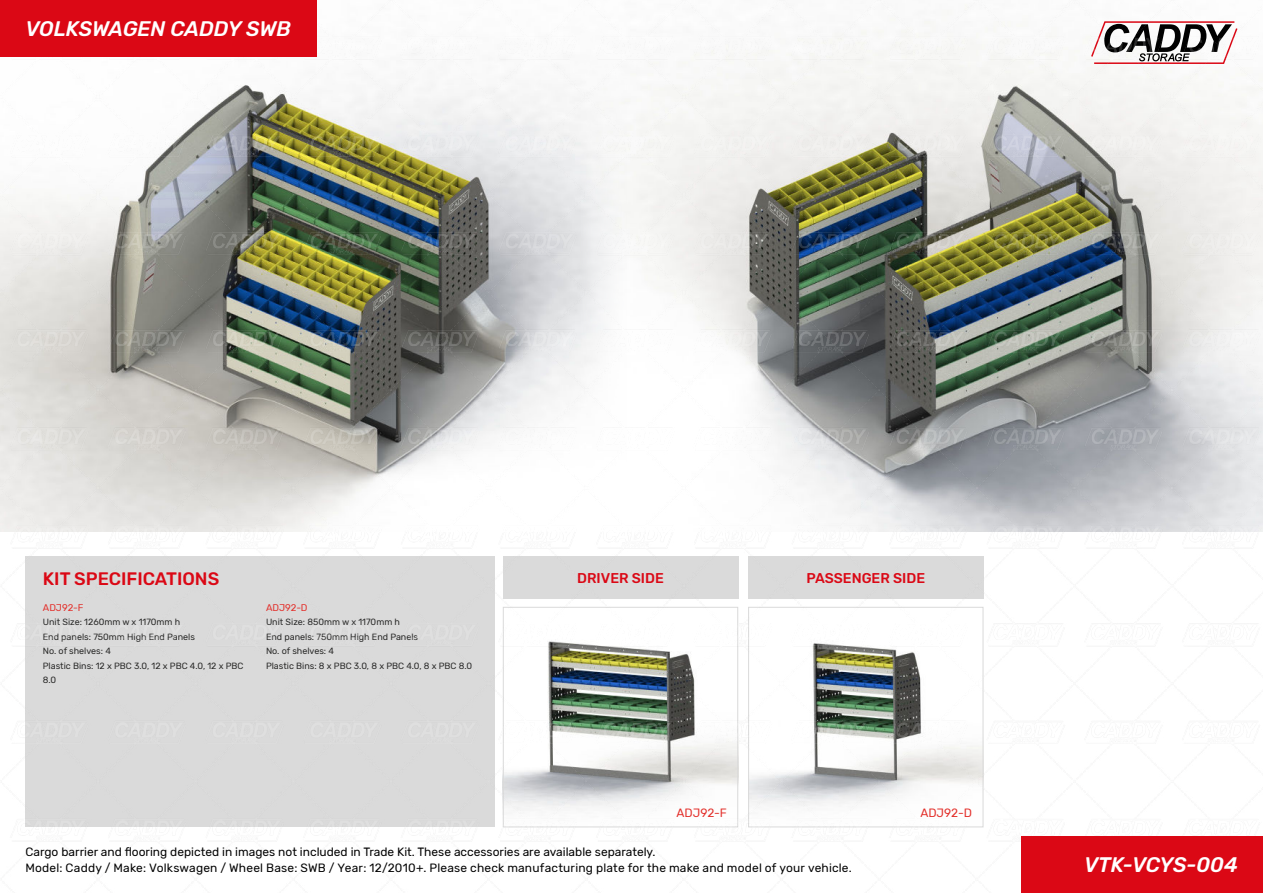
<style>
.page{position:relative;width:1263px;height:893px;background:#fff}
.page>*{position:absolute;margin:0;border:0;box-sizing:border-box;transform-origin:0 0}
.t1{font:italic 500 21px "Rubik";color:#fff}
.t2{font:500 18px "Rubik";color:#db0815}
.t3{font:500 14.1px "Rubik";color:#db0815}
.t4{font:12px/16.5px "Rubik";letter-spacing:.005em;color:#000}
.t5{font:12px "Rubik";color:#e32e29}
.t6{font:9.6px "Rubik";color:#e32e29}
.t7{font:9px/14.5px "Rubik";color:#282827}
</style>
<div class="page">
<img style="left:0;top:0;width:1263px;height:893px">
<div style="left:1022px;top:837px;width:241px;height:56px;background:#db0815"></div>
<div style="left:0;top:0;width:316px;height:56px;background:#db0815"></div>
<h1 class="t1" style="left:26px;top:16px;width:267px">VOLKSWAGEN CADDY SWB</h1>
<h2 class="t2" style="left:43px;top:569px;width:178px">KIT SPECIFICATIONS</h2>
<p class="t3" style="left:577px;top:569px;width:88px">DRIVER SIDE</p>
<p class="t3" style="left:806px;top:569px;width:120px">PASSENGER SIDE</p>
<p class="t6" style="left:43px;top:604px;width:42px">ADJ92-F</p>
<p class="t7" style="left:43px;top:616px;width:202px">Unit Size: 1260mm w x 1170mm h<br>End panels: 750mm High End Panels<br>No. of shelves: 4<br>Plastic Bins: 12 x PBC 3.0, 12 x PBC 4.0, 12 x PBC<br>8.0</p>
<p class="t6" style="left:266px;top:604px;width:43px">ADJ92-D</p>
<p class="t7" style="left:266px;top:616px;width:208px">Unit Size: 850mm w x 1170mm h<br>End panels: 750mm High End Panels<br>No. of shelves: 4<br>Plastic Bins: 8 x PBC 3.0, 8 x PBC 4.0, 8 x PBC 8.0</p>
<p class="t5" style="left:676px;top:808px;width:52px">ADJ92-F</p>
<p class="t4" style="left:26px;top:843px;width:828px">Cargo barrier and flooring depicted in images not included in Trade Kit. These accessories are available separately.<br>Model: Caddy / Make: Volkswagen / Wheel Base: SWB / Year: 12/2010+. Please check manufacturing plate for the make and model of your vehicle.</p>
<p class="t5" style="left:920px;top:808px;width:53px">ADJ92-D</p>
<h1 class="t1" style="left:1084px;top:853px;width:155px">VTK-VCYS-004</h1>
</div>
